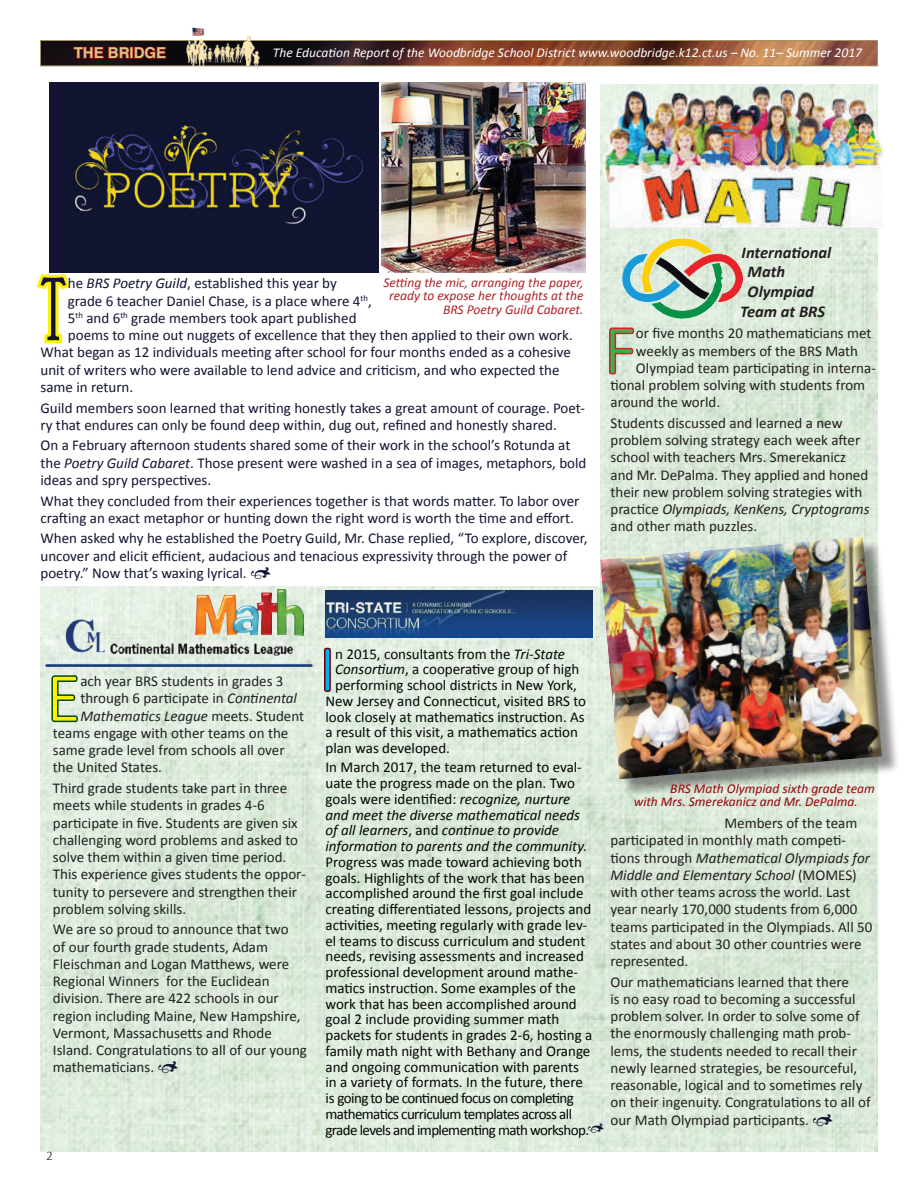
<style>
.page{position:relative;width:918px;height:1188px;background:#fff}
.page>*{position:absolute;margin:0;border:0;box-sizing:border-box;transform-origin:0 0}
.t1{font:88.05px "Eccentric Std";color:#111531}
.t2{font:300 69.3px "Calibri";color:#40ae49}
.t3{font:300 69.3px "Calibri";color:#fff101}
.t4{font:300 64.65px "Calibri";color:#00aeef}
.t5{font:italic 700 16.5px "Calibri";color:#231f20}
.t6{font:15px/17.2px "Calibri";color:#111531}
.t7{font:15px/17.2px "Calibri";color:#231f20}
.t8{font:15px/15.8px "Calibri";color:#040503}
.t9{font:15px/17.2px "Calibri";color:#1f2020}
.t10{font:italic 15px/15.8px "Calibri";color:#040503}
.t11{font:italic 15px "Calibri";color:#1f2020}
.t12{font:700 15px "Helvetica";color:#d5c889}
.t13{font:italic 13.5px "Calibri";color:#fff}
.t14{font:italic 13.5px/13.5px "Calibri";color:#ae2226;text-align:right}
.t15{font:italic 13.5px/13.5px "Calibri";color:#940408}
.t16{font:300 13.5px "Calibri";color:#231f20}
.s1{font-style:italic}
.s2{font-style:normal}
</style>
<div class="page">
<img style="left:40px;top:586px;width:838px;height:566px">
<img style="left:600px;top:228px;width:278px;height:307px">
<svg style="left:36px;top:271px;width:34px;height:73px"></svg>
<img style="left:42px;top:42px;width:834px;height:22px">
<div style="left:40px;top:40px;width:838px;height:26px;border:1px solid #a4925f"></div>
<svg style="left:72px;top:45px;width:95px;height:15px"></svg>
<img style="left:192px;top:26px;width:13px;height:10px">
<img style="left:185px;top:38px;width:23px;height:30px">
<img style="left:203px;top:40px;width:34px;height:25px">
<img style="left:237px;top:36px;width:25px;height:32px">
<div style="left:380px;top:81px;width:206px;height:192px;background:#fff;opacity:.75"></div>
<img style="left:50px;top:82px;width:329px;height:191px">
<svg style="left:607px;top:325px;width:30px;height:52px;background:#d8aba3"></svg>
<div style="left:603px;top:539px;width:297px;height:259px;background:#231f20;opacity:.5"></div>
<img style="left:599px;top:536px;width:284px;height:244px">
<svg style="left:49px;top:673px;width:31px;height:52px;background:#8eaf93"></svg>
<img style="left:600px;top:84px;width:285px;height:144px">
<img style="left:641px;top:239px;width:77px;height:54px">
<img style="left:195px;top:590px;width:108px;height:25px">
<img style="left:40px;top:615px;width:279px;height:55px">
<img style="left:326px;top:590px;width:266px;height:48px">
<svg style="left:322px;top:645px;width:11px;height:49px"></svg>
<svg style="left:813px;top:1114px;width:20px;height:12px"></svg>
<svg style="left:159px;top:1062px;width:19px;height:12px"></svg>
<svg style="left:588px;top:1123px;width:16px;height:10px"></svg>
<p class="t12" style="left:74px;top:41px;width:94px">THE BRIDGE</p>
<p class="t13" style="left:273px;top:44px;width:591px">The Education Report of the Woodbridge School District www.woodbridge.k12.ct.us – No. 11– Summer 2017</p>
<p class="t14" style="left:383px;top:275px;width:202px">Setting the mic, arranging the paper, ready to expose her thoughts at the<br>BRS Poetry Guild Cabaret.</p>
<h1 class="t1" style="left:39px;top:259px;width:31px">T</h1>
<p class="t6" style="left:68px;top:275px;width:271px">he <span class="s1">BRS Poetry Guild</span>, established this year by</p>
<p class="t6" style="left:68px;top:292px;width:305px">grade 6 teacher Daniel Chase, is a place where 4<sup>th</sup>,</p>
<p class="t6" style="left:68px;top:309px;width:290px">5<sup>th</sup> and 6<sup>th</sup> grade members took apart published</p>
<p class="t6" style="left:68px;top:327px;width:506px">poems to mine out nuggets of excellence that they then applied to their own work.</p>
<p class="t6" style="left:40px;top:344px;width:532px">What began as 12 individuals meeting after school for four months ended as a cohesive</p>
<p class="t6" style="left:40px;top:361px;width:521px">unit of writers who were available to lend advice and criticism, and who expected the</p>
<p class="t6" style="left:40px;top:378px;width:94px">same in return.</p>
<p class="t6" style="left:40px;top:399px;width:546px">Guild members soon learned that writing honestly takes a great amount of courage. Poet&shy;ry that endures can only be found deep within, dug out, refined and honestly shared.</p>
<p class="t6" style="left:40px;top:437px;width:547px">On a February afternoon students shared some of their work in the school’s Rotunda at the <span class="s1">Poetry Guild Cabaret</span>. Those present were washed in a sea of images, metaphors, bold ideas and spry perspectives.</p>
<p class="t6" style="left:40px;top:492px;width:540px">What they concluded from their experiences together is that words matter. To labor over crafting an exact metaphor or hunting down the right word is worth the time and effort.</p>
<p class="t6" style="left:40px;top:530px;width:549px">When asked why he established the Poetry Guild, Mr. Chase replied, “To explore, discover, uncover and elicit efficient, audacious and tenacious expressivity through the power of poetry.” Now that’s waxing lyrical.</p>
<p class="t5" style="left:742px;top:242px;width:91px">International</p>
<p class="t5" style="left:748px;top:261px;width:39px">Math</p>
<p class="t5" style="left:748px;top:281px;width:68px">Olympiad</p>
<p class="t5" style="left:740px;top:301px;width:86px">Team at BRS</p>
<h2 class="t2" style="left:604px;top:307px;width:33px">F</h2>
<p class="t7" style="left:636px;top:325px;width:237px">or five months 20 mathematicians met</p>
<p class="t7" style="left:636px;top:342px;width:224px">weekly as members of the BRS Math</p>
<p class="t7" style="left:636px;top:359px;width:241px">Olympiad team participating in interna-</p>
<p class="t7" style="left:610px;top:377px;width:256px">tional problem solving with students from</p>
<p class="t7" style="left:610px;top:394px;width:111px">around the world.</p>
<p class="t7" style="left:610px;top:414px;width:261px">Students discussed and learned a new problem solving strategy each week after school with teachers Mrs. Smerekanicz and Mr. DePalma. They applied and honed their new problem solving strategies with practice <span class="s1">Olympiads, KenKens, Cryptograms </span>and other math puzzles.</p>
<h2 class="t3" style="left:47px;top:655px;width:35px">E</h2>
<p class="t9" style="left:80px;top:673px;width:205px">ach year BRS students in grades 3</p>
<p class="t9" style="left:80px;top:690px;width:218px">through 6 participate in <span class="s1">Continental</span></p>
<p class="t11" style="left:80px;top:705px;width:225px">Mathematics League <span class="s2">meets. Student</span></p>
<p class="t9" style="left:53px;top:724px;width:237px">teams engage with other teams on the</p>
<p class="t9" style="left:53px;top:742px;width:233px">same grade level from schools all over</p>
<p class="t9" style="left:53px;top:759px;width:111px">the United States.</p>
<p class="t9" style="left:53px;top:779px;width:254px">Third grade students take part in three meets while students in grades 4-6 participate in five. Students are given six challenging word problems and asked to solve them within a given time period.<br>This experience gives students the oppor&shy;tunity to persevere and strengthen their problem solving skills.</p>
<p class="t9" style="left:53px;top:921px;width:256px">We are so proud to announce that two<br>of our fourth grade students, Adam Fleischman and Logan Matthews, were Regional Winners for the Euclidean division. There are 422 schools in our region including Maine, New Hampshire, Vermont, Massachusetts and Rhode Island. Congratulations to all of our young mathematicians.</p>
<p class="t16" style="left:46px;top:1147px;width:8px">2</p>
<h3 class="t4" style="left:320px;top:629px;width:17px">I</h3>
<p class="t8" style="left:335px;top:646px;width:231px">n 2015, consultants from the <span class="s1">Tri-State</span></p>
<p class="t8" style="left:335px;top:662px;width:245px"><span class="s1">Consortium</span>, a cooperative group of high</p>
<p class="t8" style="left:335px;top:677px;width:243px">performing school districts in New York,</p>
<p class="t8" style="left:326px;top:693px;width:262px">New Jersey and Connecticut, visited BRS to</p>
<p class="t8" style="left:326px;top:709px;width:261px">look closely at mathematics instruction. As</p>
<p class="t8" style="left:326px;top:725px;width:254px">a result of this visit, a mathematics action</p>
<p class="t8" style="left:326px;top:740px;width:126px">plan was developed.</p>
<p class="t10" style="left:326px;top:759px;width:263px"><span class="s2">In March 2017, the team returned to eval&shy;uate the progress made on the plan. Two goals were identified:</span> recognize, nurture and meet the diverse mathematical needs of all learners<span class="s2">, and</span> continue to provide information to parents and the community.</p>
<p class="t8" style="left:326px;top:854px;width:268px">Progress was made toward achieving both goals. Highlights of the work that has been accomplished around the first goal include creating differentiated lessons, projects and activities, meeting regularly with grade lev&shy;el teams to discuss curriculum and student needs, revising assessments and increased professional development around mathe&shy;matics instruction. Some examples of the work that has been accomplished around goal 2 include providing summer math packets for students in grades 2-6, hosting a family math night with Bethany and Orange and ongoing communication with parents in a variety of formats. In the future, there is going to be continued focus on completing mathematics curriculum templates across all grade levels and implementing math workshop.</p>
<p class="t15" style="left:634px;top:781px;width:243px;text-indent:37px">BRS Math Olympiad sixth grade team with Mrs. Smerekanicz and Mr. DePalma.</p>
<p class="t7" style="left:610px;top:815px;width:263px;text-indent:114px">Members of the team participated in monthly math competi&shy;tions through <span class="s1">Mathematical Olympiads for Middle and Elementary School</span> (MOMES) with other teams across the world. Last year nearly 170,000 students from 6,000 teams participated in the Olympiads. All 50 states and about 30 other countries were represented.</p>
<p class="t7" style="left:610px;top:973px;width:262px">Our mathematicians learned that there<br>is no easy road to becoming a successful problem solver. In order to solve some of the enormously challenging math prob&shy;lems, the students needed to recall their newly learned strategies, be resourceful, reasonable, logical and to sometimes rely on their ingenuity. Congratulations to all of our Math Olympiad participants.</p>
</div>
